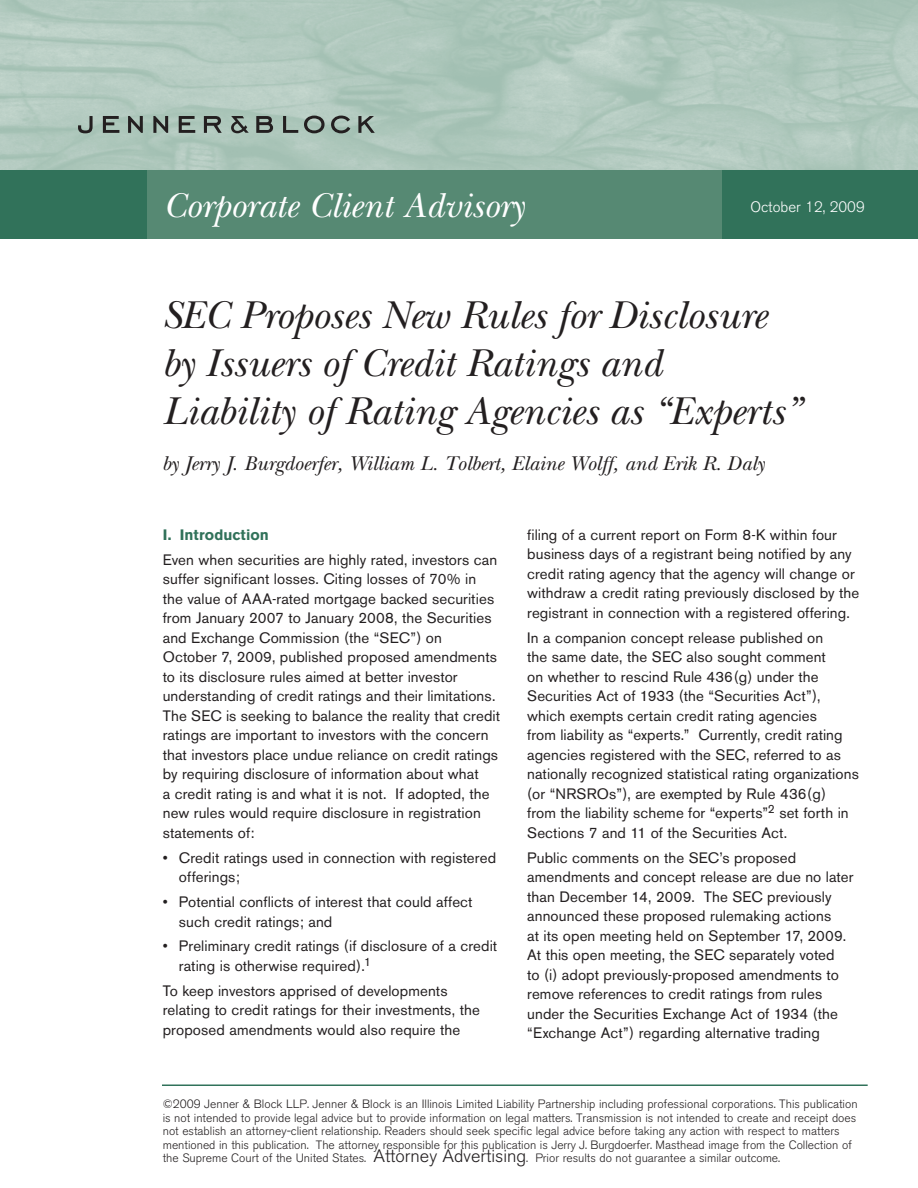
<style>
.page{position:relative;width:918px;height:1188px;background:#fff}
.page>*{position:absolute;margin:0;border:0;box-sizing:border-box;transform-origin:0 0}
.t1{font:italic 40.5px/48px "New Baskerville";color:#231f20}
.t2{font:36px "New Baskerville Italic Os F";color:#fff}
.t3{font:20.7px "New Baskerville Italic Os F";color:#231f20}
.t4{font:15px/19.5px "Akzidenz Grotesk BE";letter-spacing:.01em;color:#231f20}
.t5{font:300 15px "Akzidenz Grotesk BE";color:#fff}
.t6{font:700 15px "Akzidenz Grotesk BE";letter-spacing:.005em;color:#31725a}
.t7{font:300 12px/13.5px "Akzidenz Grotesk BE";color:#231f20}
.s1{font-size:18px}
</style>
<div class="page">
<svg style="left:78px;top:116px;width:15px;height:17px"></svg>
<svg style="left:103px;top:116px;width:16px;height:17px"></svg>
<svg style="left:128px;top:116px;width:15px;height:17px"></svg>
<svg style="left:153px;top:116px;width:15px;height:17px"></svg>
<svg style="left:179px;top:116px;width:16px;height:17px"></svg>
<svg style="left:204px;top:116px;width:18px;height:17px"></svg>
<svg style="left:231px;top:116px;width:18px;height:17px"></svg>
<svg style="left:256px;top:116px;width:17px;height:17px"></svg>
<svg style="left:283px;top:116px;width:15px;height:17px"></svg>
<svg style="left:304px;top:116px;width:21px;height:17px"></svg>
<svg style="left:331px;top:116px;width:19px;height:17px"></svg>
<svg style="left:358px;top:116px;width:17px;height:17px"></svg>
<div style="left:0;top:170px;width:148px;height:68px;background:#31725a"></div>
<div style="left:147px;top:170px;width:576px;height:68px;background:#568973"></div>
<div style="left:723px;top:170px;width:195px;height:68px;background:#31725a"></div>
<hr style="left:162px;top:1084px;width:706px;height:2px;background:#31725a">
<h2 class="t2" style="left:163px;top:184px;width:363px">Corporate Client Advisory</h2>
<p class="t5" style="left:751px;top:198px;width:116px">October 12, 2009</p>
<h1 class="t1" style="left:162px;top:292px;width:641px">SEC Proposes New Rules for Disclosure by Issuers of Credit Ratings and<br>Liability of Rating Agencies as “Experts”</h1>
<h3 class="t3" style="left:162px;top:452px;width:604px">by Jerry J. Burgdoerfer, William L. Tolbert, Elaine Wolff, and Erik R. Daly</h3>
<p class="t6" style="left:163px;top:526px;width:108px">I. Introduction</p>
<p class="t4" style="left:163px;top:550px;width:339px">Even when securities are highly rated, investors can suffer significant losses. Citing losses of 70% in the value of AAA-rated mortgage backed securities from January 2007 to January 2008, the Securities and Exchange Commission (the “SEC”) on<br>October 7, 2009, published proposed amendments to its disclosure rules aimed at better investor understanding of credit ratings and their limitations.<br>The SEC is seeking to balance the reality that credit ratings are important to investors with the concern that investors place undue reliance on credit ratings by requiring disclosure of information about what<br>a credit rating is and what it is not. If adopted, the new rules would require disclosure in registration statements of:</p>
<p class="t4" style="left:179px;top:848px;width:319px;text-indent:-16px">• Credit ratings used in connection with registered offerings;</p>
<p class="t4" style="left:179px;top:892px;width:295px;text-indent:-16px">• Potential conflicts of interest that could affect such credit ratings; and</p>
<p class="t4" style="left:179px;top:937px;width:320px;text-indent:-16px">• Preliminary credit ratings (if disclosure of a credit rating is otherwise required).<sup>1</sup></p>
<p class="t4" style="left:163px;top:981px;width:319px">To keep investors apprised of developments relating to credit ratings for their investments, the proposed amendments would also require the</p>
<p class="t4" style="left:527px;top:525px;width:334px">filing of a current report on Form 8-K within four business days of a registrant being notified by any credit rating agency that the agency will change or withdraw a credit rating previously disclosed by the registrant in connection with a registered offering.</p>
<p class="t4" style="left:527px;top:628px;width:333px">In a companion concept release published on<br>the same date, the SEC also sought comment<br>on whether to rescind Rule 436(g) under the Securities Act of 1933 (the “Securities Act”), which exempts certain credit rating agencies<br>from liability as “experts.” Currently, credit rating agencies registered with the SEC, referred to as nationally recognized statistical rating organizations (or “NRSROs”), are exempted by Rule 436(g)<br>from the liability scheme for “experts”<sup>2</sup> set forth in Sections 7 and 11 of the Securities Act.</p>
<p class="t4" style="left:527px;top:848px;width:328px">Public comments on the SEC’s proposed amendments and concept release are due no later than December 14, 2009. The SEC previously announced these proposed rulemaking actions<br>at its open meeting held on September 17, 2009.<br>At this open meeting, the SEC separately voted<br>to (i) adopt previously-proposed amendments to remove references to credit ratings from rules under the Securities Exchange Act of 1934 (the “Exchange Act”) regarding alternative trading</p>
<p class="t7" style="left:163px;top:1098px;width:696px">©2009 Jenner &amp; Block LLP. Jenner &amp; Block is an Illinois Limited Liability Partnership including professional corporations. This publication is not intended to provide legal advice but to provide information on legal matters. Transmission is not intended to create and receipt does not establish an attorney-client relationship. Readers should seek specific legal advice before taking any action with respect to matters mentioned in this publication. The attorney responsible for this publication is Jerry J. Burgdoerfer. Masthead image from the Collection of the Supreme Court of the United States. <span class="s1">Attorney Advertising</span>. Prior results do not guarantee a similar outcome.</p>
</div>
